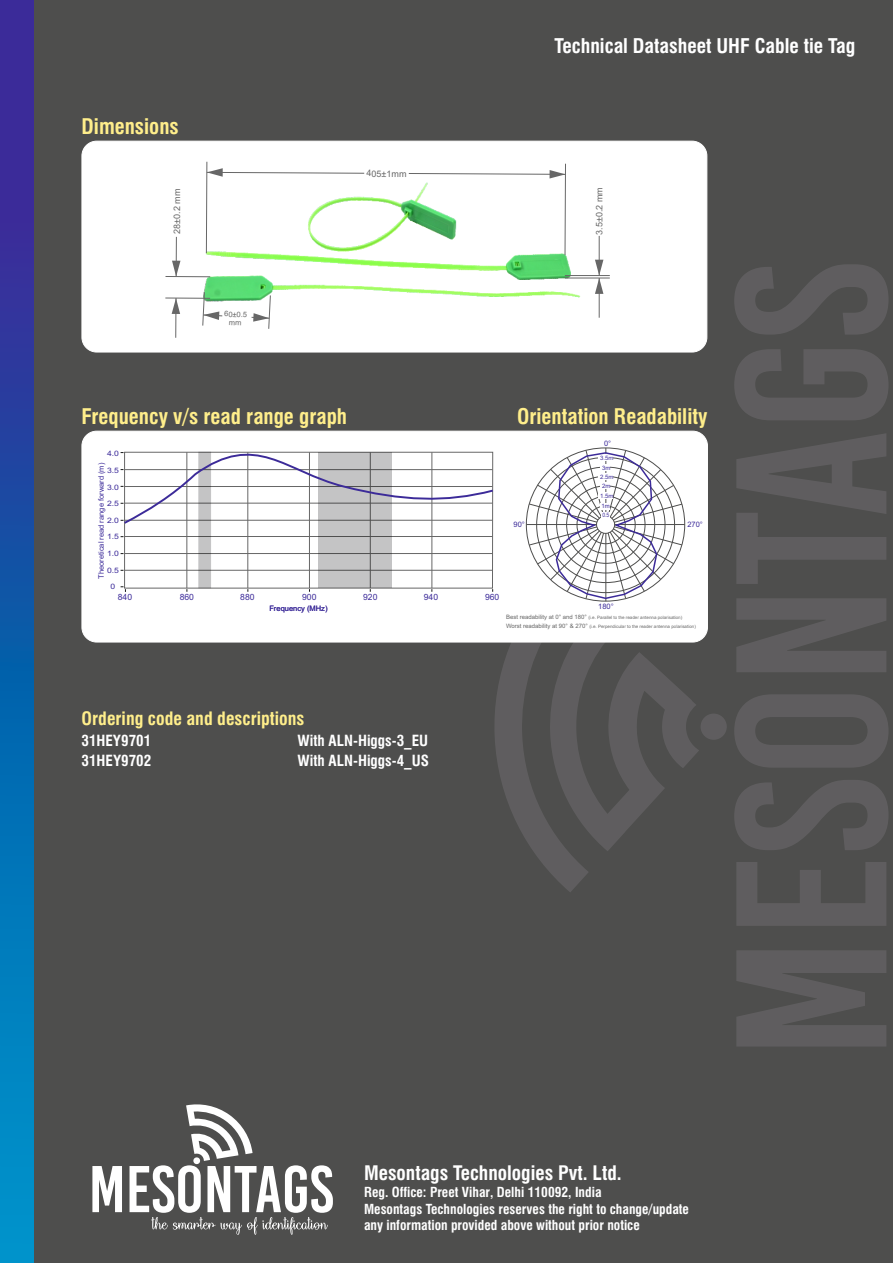
<style>
.page{position:relative;width:893px;height:1263px;background:#4e4e4d}
.page>*{position:absolute;margin:0;border:0;box-sizing:border-box;transform-origin:0 0}
.t1{font:700 condensed 21px "Swiss 721 BT";color:#ffee8b}
.t2{font:700 condensed 19.8px "Swiss 721 BT";color:#fff}
.t3{font:700 condensed 19.5px "Swiss 721 BT";color:#fff}
.t4{font:700 condensed 18px "Swiss 721 BT";color:#ffee8b}
.t5{font:700 condensed 15px "Swiss 721 BT";color:#fff}
.t6{font:700 condensed 13.5px/16.2px "Swiss 721 BT";color:#fff}
.t7{font:9px "Arial";letter-spacing:-.005em;color:#676767}
.t8{font:8.55px "Arial";color:#3c2b99}
.t9{font:7.5px "Arial";color:#3c2b99}
.t10{font:7.5px "Arial";color:#3c2b99;scale:1.15 1}
.t11{font:7.5px/8.4px "Arial";color:#676767;text-align:center}
.t12{font:6px "Arial";color:#3c2b99}
.t13{font:6px "Arial";color:#3c2b99;scale:.84 1}
.t14{font:4.5px/9.4px "Arial";color:#676767}
.s1{font-size:6px}
</style>
<div class="page">
<svg style="left:492px;top:631px;width:235px;height:261px"></svg>
<svg style="left:736px;top:950px;width:150px;height:96px"></svg>
<svg style="left:736px;top:862px;width:150px;height:64px"></svg>
<svg style="left:734px;top:780px;width:154px;height:70px"></svg>
<svg style="left:734px;top:694px;width:154px;height:74px"></svg>
<svg style="left:736px;top:598px;width:150px;height:74px"></svg>
<svg style="left:736px;top:433px;width:150px;height:151px"></svg>
<svg style="left:734px;top:349px;width:154px;height:71px"></svg>
<svg style="left:734px;top:264px;width:154px;height:71px"></svg>
<svg style="left:0;top:0;width:33px;height:1263px;background:#165aac"></svg>
<div style="left:82px;top:141px;width:625px;height:211px;background:#fff;border:1px solid #fff;border-radius:15px"></div>
<div style="left:82px;top:431px;width:626px;height:211px;background:#fff;border:1px solid #fff;border-radius:15px"></div>
<img style="left:194px;top:197px;width:403px;height:105px">
<hr style="left:165px;top:298px;width:45px;height:1px;background:#676767">
<hr style="left:165px;top:276px;width:45px;height:1px;background:#676767">
<hr style="left:175px;top:298px;width:1px;height:40px;background:#676767">
<svg style="left:172px;top:298px;width:8px;height:16px"></svg>
<hr style="left:176px;top:237px;width:1px;height:40px;background:#676767">
<svg style="left:172px;top:261px;width:8px;height:16px"></svg>
<svg style="left:251px;top:295px;width:20px;height:34px"></svg>
<svg style="left:202px;top:292px;width:21px;height:34px"></svg>
<svg style="left:408px;top:163px;width:158px;height:92px"></svg>
<svg style="left:206px;top:161px;width:159px;height:92px"></svg>
<hr style="left:565px;top:278px;width:45px;height:1px;background:#676767">
<hr style="left:565px;top:275px;width:45px;height:1px;background:#676767">
<hr style="left:599px;top:278px;width:1px;height:40px;background:#676767">
<hr style="left:599px;top:236px;width:1px;height:40px;background:#676767">
<svg style="left:595px;top:260px;width:8px;height:34px"></svg>
<hr style="left:605px;top:448px;width:1px;height:153px;background:#4e4e4d">
<hr style="left:526px;top:524px;width:159px;height:1px;background:#4e4e4d">
<svg style="left:528px;top:449px;width:155px;height:151px"></svg>
<div style="left:596px;top:515px;width:19px;height:19px;background:#fff;border:1px solid #4e4e4d;border-radius:50%"></div>
<div style="left:601px;top:512px;width:8px;height:7px;background:#fff"></div>
<svg style="left:121px;top:430px;width:374px;height:162px"></svg>
<svg style="left:92px;top:1166px;width:30px;height:46px"></svg>
<svg style="left:130px;top:1104px;width:203px;height:131px"></svg>
<h1 class="t1" style="left:82px;top:118px;width:99px">Dimensions</h1>
<h3 class="t7" style="left:174px;top:234px;width:47px;rotate:-90deg">28±0.2 mm</h3>
<h3 class="t11" style="left:224px;top:310px;width:24px;rotate:3deg">60±0.5 mm</h3>
<h3 class="t7" style="left:367px;top:170px;width:41px">405±1mm</h3>
<h1 class="t1" style="left:82px;top:408px;width:267px">Frequency v/s read range graph</h1>
<h2 class="t2" style="left:555px;top:38px;width:302px">Technical Datasheet UHF Cable tie Tag</h2>
<h3 class="t7" style="left:596px;top:235px;width:49px;rotate:-90deg">3.5±0.2 mm</h3>
<h1 class="t1" style="left:517px;top:408px;width:192px">Orientation Readability</h1>
<h3 class="t9" style="left:604px;top:441px;width:9px">0°</h3>
<h3 class="t10" style="left:107px;top:451px;width:12px">4.0</h3>
<h3 class="t10" style="left:107px;top:467px;width:12px">3.5</h3>
<h3 class="t10" style="left:107px;top:484px;width:12px">3.0</h3>
<h3 class="t10" style="left:107px;top:501px;width:12px">2.5</h3>
<h3 class="t10" style="left:107px;top:517px;width:12px">2.0</h3>
<h3 class="t10" style="left:107px;top:534px;width:12px">1.5</h3>
<h3 class="t10" style="left:107px;top:551px;width:12px">1.0</h3>
<h3 class="t10" style="left:107px;top:567px;width:12px">0.5</h3>
<h3 class="t10" style="left:111px;top:584px;width:6px">0</h3>
<h3 class="t8" style="left:118px;top:594px;width:16px">840</h3>
<h3 class="t8" style="left:180px;top:594px;width:16px">860</h3>
<h3 class="t8" style="left:240px;top:594px;width:16px">880</h3>
<h3 class="t8" style="left:302px;top:594px;width:16px">900</h3>
<h3 class="t8" style="left:363px;top:594px;width:16px">920</h3>
<h3 class="t8" style="left:424px;top:594px;width:16px">940</h3>
<h3 class="t8" style="left:485px;top:594px;width:16px">960</h3>
<h3 class="t9" style="left:269px;top:605px;width:60px">Frequency (MHz)</h3>
<h3 class="t12" style="left:600px;top:455px;width:15px">3.5m</h3>
<h3 class="t12" style="left:600px;top:474px;width:15px">2.5m</h3>
<h3 class="t13" style="left:602px;top:513px;width:10px">0.5</h3>
<h3 class="t9" style="left:98px;top:579px;width:118px;rotate:-90deg">Theoretical read range forward (m)</h3>
<h3 class="t12" style="left:602px;top:466px;width:10px">3m</h3>
<h3 class="t12" style="left:602px;top:484px;width:10px">2m</h3>
<h3 class="t12" style="left:600px;top:494px;width:15px">1.5m</h3>
<h3 class="t12" style="left:601px;top:504px;width:10px">1m</h3>
<h3 class="t9" style="left:513px;top:522px;width:13px">90°</h3>
<h3 class="t9" style="left:687px;top:522px;width:17px">270°</h3>
<h3 class="t9" style="left:598px;top:604px;width:17px">180°</h3>
<p class="t14" style="left:506px;top:613px;width:191px"><span class="s1">Best readability at 0° and 180°</span> (i.e. Parallel to the reader antenna polarisation)<br><span class="s1">Worst readability at 90° &amp; 270°</span> (i.e. Perpendicular to the reader antenna polarisation)</p>
<h3 class="t4" style="left:82px;top:711px;width:224px">Ordering code and descriptions</h3>
<h3 class="t5" style="left:82px;top:735px;width:71px">31HEY9701</h3>
<h3 class="t5" style="left:298px;top:735px;width:132px">With ALN-Higgs-3_EU</h3>
<h3 class="t5" style="left:82px;top:755px;width:71px">31HEY9702</h3>
<h3 class="t5" style="left:298px;top:755px;width:133px">With ALN-Higgs-4_US</h3>
<h3 class="t3" style="left:364px;top:1165px;width:259px">Mesontags Technologies Pvt. Ltd.</h3>
<h3 class="t6" style="left:364px;top:1186px;width:326px">Reg. Office: Preet Vihar, Delhi 110092, India<br>Mesontags Technologies reserves the right to change/update any information provided above without prior notice</h3>
</div>
